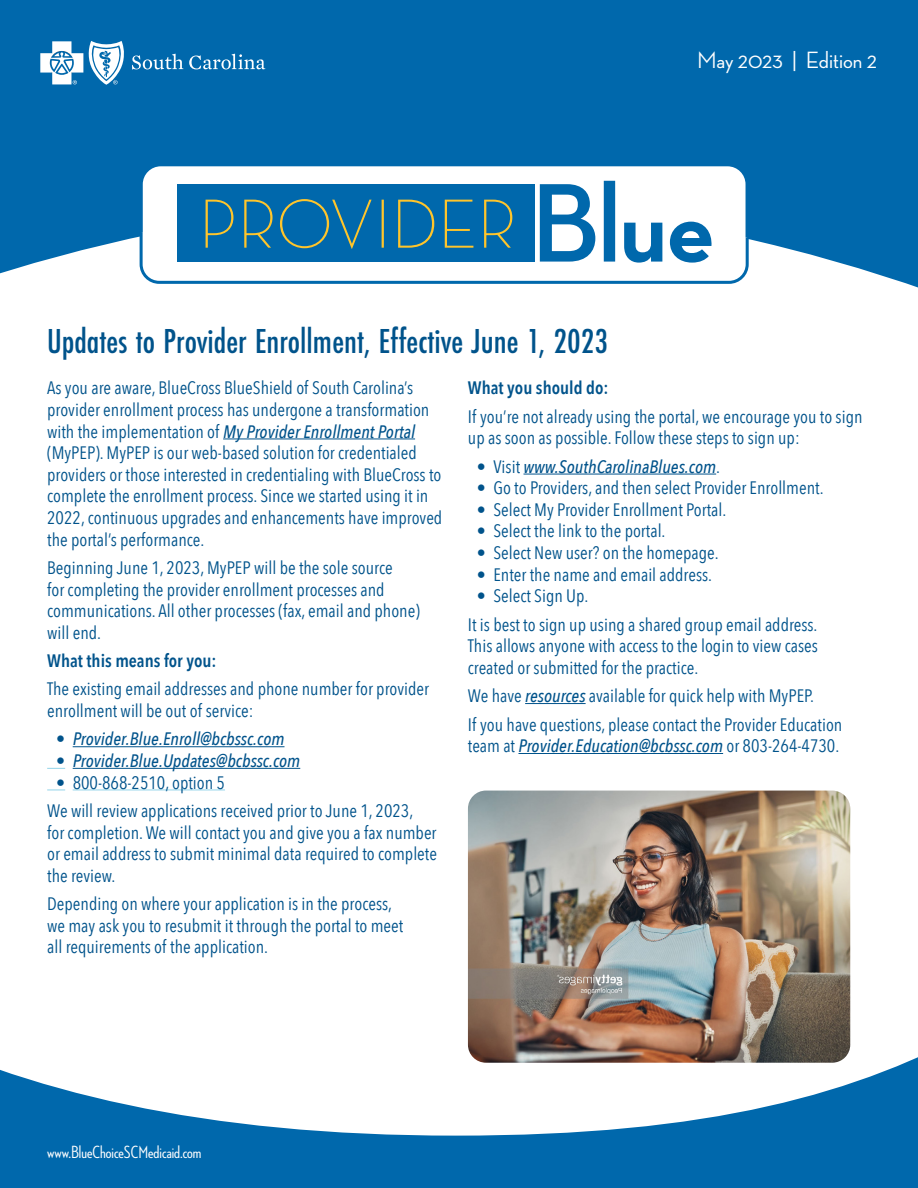
<style>
.page{position:relative;width:918px;height:1188px;background:#0068ac}
.page>*{position:absolute;margin:0;border:0;box-sizing:border-box;transform-origin:0 0}
.t1{font:500 36px "Futura PT Cond";color:#00538b}
.t2{font:500 24px "Neutraface Display";color:#fff}
.t3{font:18px/21.6px "Avenir Next Condensed";color:#00538b}
.t4{font:italic 500 18px "Avenir Next Condensed";color:#00538b}
.t5{font:600 18px "Avenir Next Condensed";color:#00538b}
.t6{font:500 18px "Neutraface Condensed";color:#fff}
.s1{font-weight:500;font-style:italic}
.s2{font-weight:400;font-style:normal}
</style>
<div class="page">
<div style="left:0;top:237px;width:918px;height:899px;background:#fff"></div>
<svg style="left:40px;top:41px;width:84px;height:44px"></svg>
<svg style="left:132px;top:54px;width:51px;height:15px"></svg>
<svg style="left:189px;top:54px;width:76px;height:15px"></svg>
<div style="left:143px;top:166px;width:603px;height:119px;background:#fff;border-radius:18px"></div>
<svg style="left:138px;top:181px;width:612px;height:104px"></svg>
<hr style="left:223px;top:438px;width:192px;height:1px;background:#00538b">
<hr style="left:73px;top:746px;width:212px;height:1px;background:#00538b">
<svg style="left:47px;top:768px;width:18px;height:1px"></svg>
<hr style="left:73px;top:768px;width:227px;height:1px;background:#00538b">
<svg style="left:47px;top:790px;width:18px;height:1px"></svg>
<hr style="left:73px;top:790px;width:152px;height:1px;background:#93d4e9">
<hr style="left:524px;top:474px;width:192px;height:1px;background:#00538b">
<hr style="left:525px;top:703px;width:61px;height:1px;background:#00538b">
<hr style="left:518px;top:753px;width:205px;height:1px;background:#00538b">
<img style="left:468px;top:791px;width:382px;height:272px">
<p class="t2" style="left:697px;top:47px;width:181px">May 2023 | Edition 2</p>
<p class="t1" style="left:47px;top:319px;width:562px">Updates to Provider Enrollment, Effective June 1, 2023</p>
<p class="t3" style="left:47px;top:376px;width:397px">As you are aware, BlueCross BlueShield of South Carolina’s provider enrollment process has undergone a transformation with the implementation of <span class="s1">My Provider Enrollment Portal </span>(MyPEP). MyPEP is our web-based solution for credentialed providers or those interested in credentialing with BlueCross to complete the enrollment process. Since we started using it in 2022, continuous upgrades and enhancements have improved the portal’s performance.</p>
<p class="t3" style="left:47px;top:556px;width:374px">Beginning June 1, 2023, MyPEP will be the sole source<br>for completing the provider enrollment processes and communications. All other processes (fax, email and phone) will end.</p>
<p class="t5" style="left:47px;top:645px;width:171px">What this means for you:</p>
<p class="t3" style="left:47px;top:678px;width:383px">The existing email addresses and phone number for provider enrollment will be out of service:</p>
<p class="t4" style="left:56px;top:728px;width:230px"><span class="s2">•</span> Provider.Blue.Enroll@bcbssc.com</p>
<p class="t4" style="left:56px;top:750px;width:246px"><span class="s2">•</span> Provider.Blue.Updates@bcbssc.com</p>
<p class="t3" style="left:56px;top:771px;width:170px">• 800-868-2510, option 5</p>
<p class="t3" style="left:47px;top:799px;width:391px">We will review applications received prior to June 1, 2023,<br>for completion. We will contact you and give you a fax number or email address to submit minimal data required to complete the review.</p>
<p class="t3" style="left:47px;top:892px;width:358px">Depending on where your application is in the process, we may ask you to resubmit it through the portal to meet all requirements of the application.</p>
<p class="t5" style="left:468px;top:373px;width:142px">What you should do:</p>
<p class="t3" style="left:468px;top:405px;width:396px">If you’re not already using the portal, we encourage you to sign up as soon as possible. Follow these steps to sign up:</p>
<p class="t4" style="left:477px;top:456px;width:245px"><span class="s2">• Visit</span> www.SouthCarolinaBlues.com<span class="s2">.</span></p>
<p class="t3" style="left:477px;top:476px;width:348px">• Go to Providers, and then select Provider Enrollment.</p>
<p class="t3" style="left:477px;top:498px;width:251px">• Select My Provider Enrollment Portal.</p>
<p class="t3" style="left:477px;top:520px;width:190px">• Select the link to the portal.</p>
<p class="t3" style="left:477px;top:541px;width:243px">• Select New user? on the homepage.</p>
<p class="t3" style="left:477px;top:563px;width:237px">• Enter the name and email address.</p>
<p class="t3" style="left:477px;top:584px;width:113px">• Select Sign Up.</p>
<p class="t3" style="left:468px;top:613px;width:352px;text-align:justify">It is best to sign up using a shared group email address.<br>This allows anyone with access to the login to view cases created or submitted for the practice.</p>
<p class="t3" style="left:468px;top:684px;width:348px">We have <span class="s1">resources</span> available for quick help with MyPEP.</p>
<p class="t3" style="left:468px;top:713px;width:376px">If you have questions, please contact the Provider Education team at <span class="s1">Provider.Education@bcbssc.com</span> or 803-264-4730.</p>
<p class="t6" style="left:47px;top:1142px;width:156px">www.BlueChoiceSCMedicaid.com</p>
</div>
